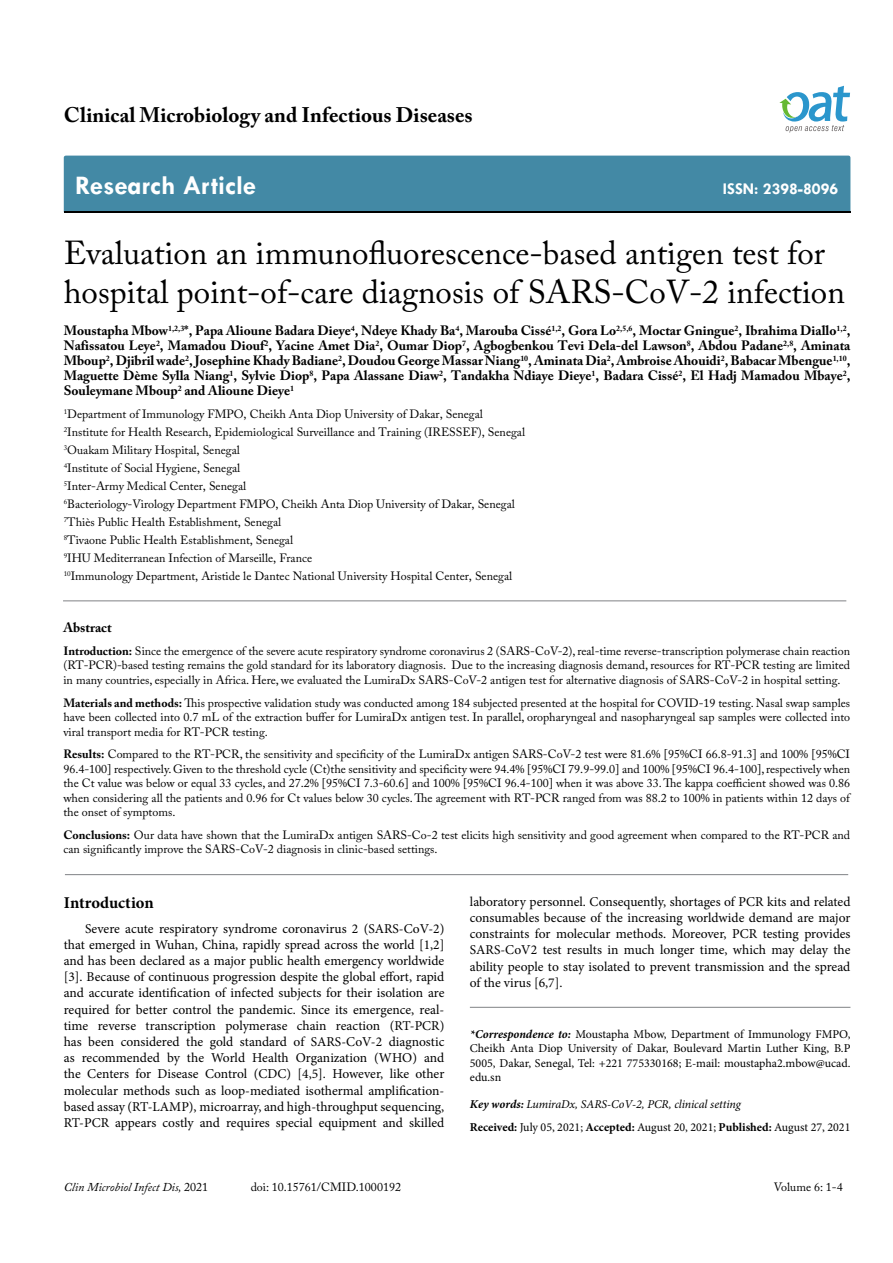
<style>
.page{position:relative;width:893px;height:1263px;background:#fff}
.page>*{position:absolute;margin:0;border:0;box-sizing:border-box;transform-origin:0 0}
.t1{font:33px/39.6px "Adobe Caslon Pro";color:#000}
.t2{font:700 27px "Tw Cen";color:#fff}
.t3{font:700 21px "Adobe Caslon Pro";color:#000}
.t4{font:700 16.5px "Tw Cen";color:#fff}
.t5{font:700 16.5px "Minion Pro";letter-spacing:-.005em;color:#000}
.t6{font:13.5px/16.2px "Minion Pro";color:#000;text-align:justify}
.t7{font:700 13.5px/15px "Adobe Caslon Pro";color:#000;text-align:justify}
.t8{font:12px/18px "Adobe Caslon Pro";color:#000;text-align:justify}
.t9{font:12px/14.4px "Minion Pro";color:#000;text-align:justify}
.t10{font:italic 12px/23px "Minion Pro";letter-spacing:-.005em;color:#000}
.t11{font:italic 12px "Adobe Caslon Pro";color:#000}
.s1{font-weight:700}
.s2{font-weight:700;font-style:italic}
.s3{font-weight:700;font-style:normal}
.s4{font-style:normal}
</style>
<div class="page">
<div style="left:64px;top:156px;width:786px;height:56px;background:#4389a5"></div>
<svg style="left:779px;top:86px;width:71px;height:47px"></svg>
<hr style="left:470px;top:1007px;width:380px;height:1px;background:#808285">
<hr style="left:63px;top:601px;width:783px;height:1px;background:#808285">
<hr style="left:65px;top:874px;width:783px;height:1px;background:#808285">
<h3 class="t3" style="left:64px;top:102px;width:410px">Clinical Microbiology and Infectious Diseases</h3>
<h2 class="t2" style="left:75px;top:169px;width:182px">Research Article</h2>
<h3 class="t4" style="left:723px;top:178px;width:117px">ISSN: 2398-8096</h3>
<h1 class="t1" style="left:64px;top:232px;width:783px">Evaluation an immunofluorescence-based antigen test for hospital point-of-care diagnosis of SARS-CoV-2 infection</h1>
<p class="t7" style="left:64px;top:323px;width:788px">Moustapha Mbow<sup>1,2,3</sup>*, Papa Alioune Badara Dieye<sup>4</sup>, Ndeye Khady Ba<sup>4</sup>, Marouba Cissé<sup>1,2</sup>, Gora Lo<sup>2,5,6</sup>, Moctar Gningue<sup>2</sup>, Ibrahima Diallo<sup>1,2</sup>, Nafissatou Leye<sup>2</sup>, Mamadou Diouf<sup>2</sup>, Yacine Amet Dia<sup>2</sup>, Oumar Diop<sup>7</sup>, Agbogbenkou Tevi Dela-del Lawson<sup>8</sup>, Abdou Padane<sup>2,8</sup>, Aminata Mboup<sup>2</sup>, Djibril wade<sup>2</sup>, Josephine Khady Badiane<sup>2</sup>, Doudou George Massar Niang<sup>10</sup>, Aminata Dia<sup>2</sup>, Ambroise Ahouidi<sup>2</sup>, Babacar Mbengue<sup>1,10</sup>, Maguette Dème Sylla Niang<sup>1</sup>, Sylvie Diop<sup>8</sup>, Papa Alassane Diaw<sup>2</sup>, Tandakha Ndiaye Dieye<sup>1</sup>, Badara Cissé<sup>2</sup>, El Hadj Mamadou Mbaye<sup>2</sup>, Souleymane Mboup<sup>2</sup> and Alioune Dieye<sup>1</sup></p>
<p class="t8" style="left:64px;top:404px;width:463px;text-align:left"><sup>1</sup>Department of Immunology FMPO, Cheikh Anta Diop University of Dakar, Senegal <sup>2</sup>Institute for Health Research, Epidemiological Surveillance and Training (IRESSEF), Senegal <sup>3</sup>Ouakam Military Hospital, Senegal<br><sup>4</sup>Institute of Social Hygiene, Senegal<br><sup>5</sup>Inter-Army Medical Center, Senegal<br><sup>6</sup>Bacteriology-Virology Department FMPO, Cheikh Anta Diop University of Dakar, Senegal <sup>7</sup>Thiès Public Health Establishment, Senegal<br><sup>8</sup>Tivaone Public Health Establishment, Senegal<br><sup>9</sup>IHU Mediterranean Infection of Marseille, France<br><sup>10</sup>Immunology Department, Aristide le Dantec National University Hospital Center, Senegal</p>
<p class="t7" style="left:63px;top:620px;width:50px">Abstract</p>
<p class="t8" style="left:63px;top:644px;width:788px;line-height:14.4px"><span class="s1">Introduction:</span> Since the emergence of the severe acute respiratory syndrome coronavirus 2 (SARS-CoV-2), real-time reverse-transcription polymerase chain reaction (RT-PCR)-based testing remains the gold standard for its laboratory diagnosis. Due to the increasing diagnosis demand, resources for RT-PCR testing are limited in many countries, especially in Africa. Here, we evaluated the LumiraDx SARS-CoV-2 antigen test for alternative diagnosis of SARS-CoV-2 in hospital setting.</p>
<p class="t8" style="left:63px;top:695px;width:788px;line-height:14.4px"><span class="s1">Materials and methods:</span> This prospective validation study was conducted among 184 subjected presented at the hospital for COVID-19 testing. Nasal swap samples have been collected into 0.7 mL of the extraction buffer for LumiraDx antigen test. In parallel, oropharyngeal and nasopharyngeal sap samples were collected into viral transport media for RT-PCR testing.</p>
<p class="t8" style="left:63px;top:747px;width:788px;line-height:14.4px"><span class="s1">Results:</span> Compared to the RT-PCR, the sensitivity and specificity of the LumiraDx antigen SARS-CoV-2 test were 81.6% [95%CI 66.8-91.3] and 100% [95%CI 96.4-100] respectively. Given to the threshold cycle (Ct)the sensitivity and specificity were 94.4% [95%CI 79.9-99.0] and 100% [95%CI 96.4-100], respectively when the Ct value was below or equal 33 cycles, and 27.2% [95%CI 7.3-60.6] and 100% [95%CI 96.4-100] when it was above 33. The kappa coefficient showed was 0.86 when considering all the patients and 0.96 for Ct values below 30 cycles. The agreement with RT-PCR ranged from was 88.2 to 100% in patients within 12 days of the onset of symptoms.</p>
<p class="t8" style="left:63px;top:828px;width:788px;line-height:14.4px"><span class="s1">Conclusions:</span> Our data have shown that the LumiraDx antigen SARS-Co-2 test elicits high sensitivity and good agreement when compared to the RT-PCR and can significantly improve the SARS-CoV-2 diagnosis in clinic-based settings.</p>
<h3 class="t5" style="left:64px;top:891px;width:91px">Introduction</h3>
<p class="t6" style="left:64px;top:920px;width:382px;text-indent:21px">Severe acute respiratory syndrome coronavirus 2 (SARS-CoV-2) that emerged in Wuhan, China, rapidly spread across the world [1,2] and has been declared as a major public health emergency worldwide [3]. Because of continuous progression despite the global effort, rapid and accurate identification of infected subjects for their isolation are required for better control the pandemic. Since its emergence, real&shy;time reverse transcription polymerase chain reaction (RT-PCR) has been considered the gold standard of SARS-CoV-2 diagnostic as recommended by the World Health Organization (WHO) and the Centers for Disease Control (CDC) [4,5]. However, like other molecular methods such as loop-mediated isothermal amplification&shy;based assay (RT-LAMP), microarray, and high-throughput sequencing, RT-PCR appears costly and requires special equipment and skilled</p>
<p class="t6" style="left:470px;top:893px;width:382px">laboratory personnel. Consequently, shortages of PCR kits and related consumables because of the increasing worldwide demand are major constraints for molecular methods. Moreover, PCR testing provides SARS-CoV2 test results in much longer time, which may delay the ability people to stay isolated to prevent transmission and the spread of the virus [6,7].</p>
<p class="t9" style="left:470px;top:1027px;width:382px"><span class="s2">*Correspondence to:</span> Moustapha Mbow, Department of Immunology FMPO, Cheikh Anta Diop University of Dakar, Boulevard Martin Luther King, B.P 5005, Dakar, Senegal, Tel: +221 775330168; E-mail: moustapha2.mbow@ucad. edu.sn</p>
<p class="t10" style="left:470px;top:1092px;width:382px"><span class="s1">Key words:</span> LumiraDx, SARS-CoV-2, PCR, clinical setting<br><span class="s3">Received:</span> <span class="s4">July 05, 2021;</span> <span class="s3">Accepted:</span> <span class="s4">August 20, 2021;</span> <span class="s3">Published:</span> <span class="s4">August 27, 2021</span></p>
<p class="t11" style="left:64px;top:1180px;width:146px">Clin Microbiol Infect Dis, <span class="s4">2021</span></p>
<p class="t8" style="left:251px;top:1178px;width:152px">doi: 10.15761/CMID.1000192</p>
<p class="t8" style="left:774px;top:1178px;width:71px">Volume 6: 1-4</p>
</div>
